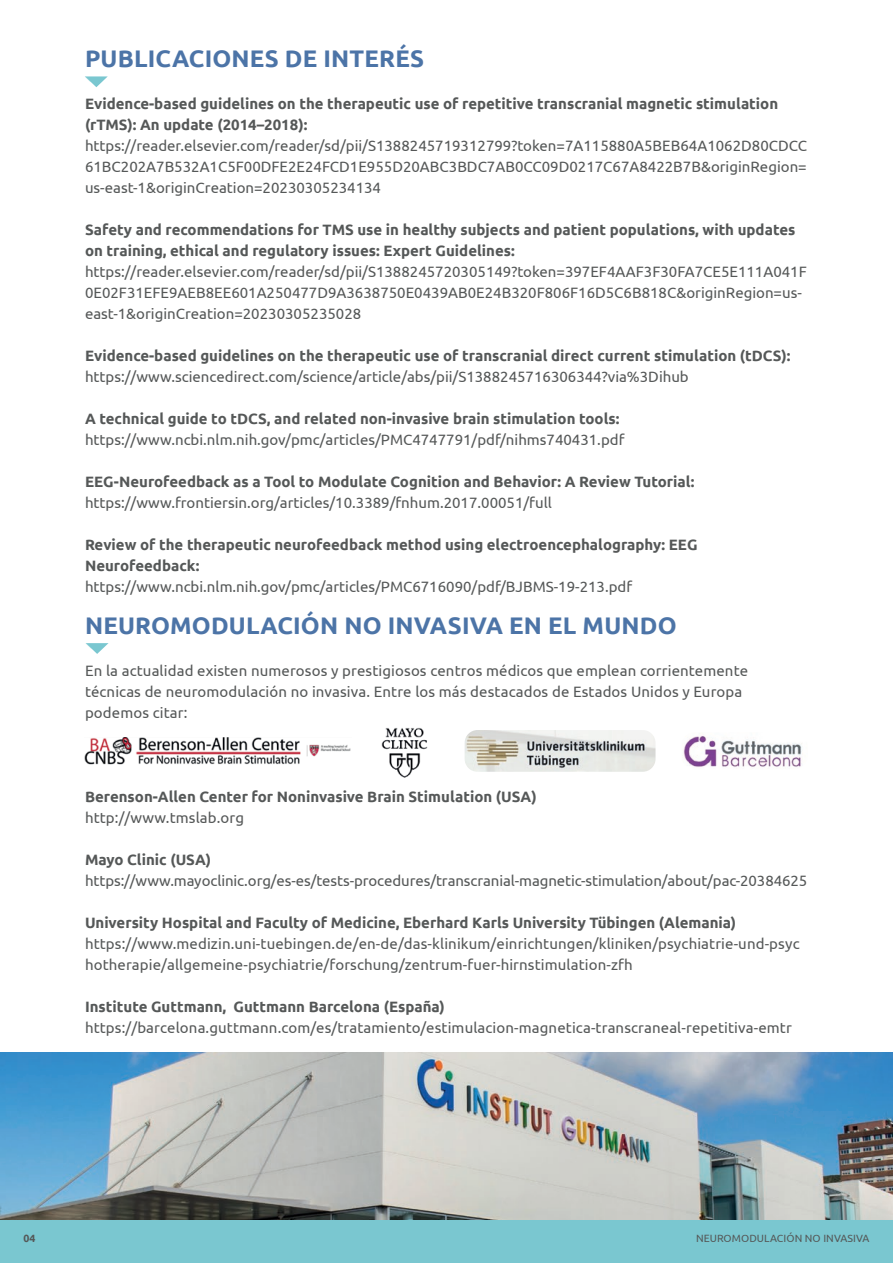
<style>
.page{position:relative;width:893px;height:1263px;background:#fff}
.page>*{position:absolute;margin:0;border:0;box-sizing:border-box;transform-origin:0 0}
.t1{font:700 24px "Ubuntu";letter-spacing:.01em;color:#4c74a7}
.t2{font:15px/21px "Ubuntu";color:#555858}
.t3{font:700 15px/21px "Ubuntu";color:#555858}
.t4{font:10.5px "Ubuntu";letter-spacing:.01em;color:#555858}
.t5{font:700 10.5px "Ubuntu";color:#555858}
</style>
<div class="page">
<img style="left:0;top:1053px;width:893px;height:168px">
<div style="left:0;top:1221px;width:893px;height:42px;background:#7ac7d0"></div>
<svg style="left:85px;top:76px;width:23px;height:11px"></svg>
<svg style="left:86px;top:643px;width:23px;height:11px"></svg>
<img style="left:381px;top:727px;width:47px;height:51px">
<img style="left:465px;top:730px;width:190px;height:42px">
<img style="left:683px;top:735px;width:119px;height:32px">
<img style="left:84px;top:737px;width:267px;height:28px">
<h1 class="t1" style="left:85px;top:44px;width:341px">PUBLICACIONES DE INTERÉS</h1>
<p class="t3" style="left:85px;top:93px;width:695px">Evidence-based guidelines on the therapeutic use of repetitive transcranial magnetic stimulation (rTMS): An update (2014–2018):</p>
<p class="t2" style="left:85px;top:134px;width:724px;text-align:justify">https://reader.elsevier.com/reader/sd/pii/S1388245719312799?token=7A115880A5BEB64A1062D80CDCC 61BC202A7B532A1C5F00DFE2E24FCD1E955D20ABC3BDC7AB0CC09D0217C67A8422B7B&amp;originRegion= us-east-1&amp;originCreation=20230305234134</p>
<p class="t3" style="left:85px;top:219px;width:712px">Safety and recommendations for TMS use in healthy subjects and patient populations, with updates on training, ethical and regulatory issues: Expert Guidelines:</p>
<p class="t2" style="left:85px;top:260px;width:723px">https://reader.elsevier.com/reader/sd/pii/S1388245720305149?token=397EF4AAF3F30FA7CE5E111A041F<br>0E02F31EFE9AEB8EE601A250477D9A3638750E0439AB0E24B320F806F16D5C6B818C&amp;originRegion=us&shy;east-1&amp;originCreation=20230305235028</p>
<p class="t3" style="left:85px;top:345px;width:707px">Evidence-based guidelines on the therapeutic use of transcranial direct current stimulation (tDCS):</p>
<p class="t2" style="left:85px;top:365px;width:605px">https://www.sciencedirect.com/science/article/abs/pii/S1388245716306344?via%3Dihub</p>
<p class="t3" style="left:85px;top:408px;width:536px">A technical guide to tDCS, and related non-invasive brain stimulation tools:</p>
<p class="t2" style="left:85px;top:428px;width:541px">https://www.ncbi.nlm.nih.gov/pmc/articles/PMC4747791/pdf/nihms740431.pdf</p>
<p class="t3" style="left:85px;top:471px;width:611px">EEG-Neurofeedback as a Tool to Modulate Cognition and Behavior: A Review Tutorial:</p>
<p class="t2" style="left:85px;top:491px;width:468px">https://www.frontiersin.org/articles/10.3389/fnhum.2017.00051/full</p>
<p class="t3" style="left:85px;top:534px;width:614px">Review of the therapeutic neurofeedback method using electroencephalography: EEG<br>Neurofeedback:</p>
<p class="t2" style="left:85px;top:575px;width:549px">https://www.ncbi.nlm.nih.gov/pmc/articles/PMC6716090/pdf/BJBMS-19-213.pdf</p>
<h1 class="t1" style="left:85px;top:611px;width:593px">NEUROMODULACIÓN NO INVASIVA EN EL MUNDO</h1>
<p class="t2" style="left:85px;top:659px;width:665px">En la actualidad existen numerosos y prestigiosos centros médicos que emplean corrientemente técnicas de neuromodulación no invasiva. Entre los más destacados de Estados Unidos y Europa podemos citar:</p>
<p class="t3" style="left:85px;top:786px;width:453px">Berenson-Allen Center for Noninvasive Brain Stimulation (USA)</p>
<p class="t2" style="left:85px;top:806px;width:161px">http://www.tmslab.org</p>
<p class="t3" style="left:85px;top:849px;width:128px">Mayo Clinic (USA)</p>
<p class="t2" style="left:85px;top:869px;width:724px">https://www.mayoclinic.org/es-es/tests-procedures/transcranial-magnetic-stimulation/about/pac-20384625</p>
<p class="t3" style="left:85px;top:912px;width:653px">University Hospital and Faculty of Medicine, Eberhard Karls University Tübingen (Alemania)</p>
<p class="t2" style="left:85px;top:932px;width:716px">https://www.medizin.uni-tuebingen.de/en-de/das-klinikum/einrichtungen/kliniken/psychiatrie-und-psyc hotherapie/allgemeine-psychiatrie/forschung/zentrum-fuer-hirnstimulation-zfh</p>
<p class="t3" style="left:85px;top:996px;width:361px">Institute Guttmann, Guttmann Barcelona (España)</p>
<p class="t2" style="left:85px;top:1016px;width:708px">https://barcelona.guttmann.com/es/tratamiento/estimulacion-magnetica-transcraneal-repetitiva-emtr</p>
<p class="t5" style="left:23px;top:1232px;width:14px">04</p>
<p class="t4" style="left:696px;top:1232px;width:175px">NEUROMODULACIÓN NO INVASIVA</p>
</div>
